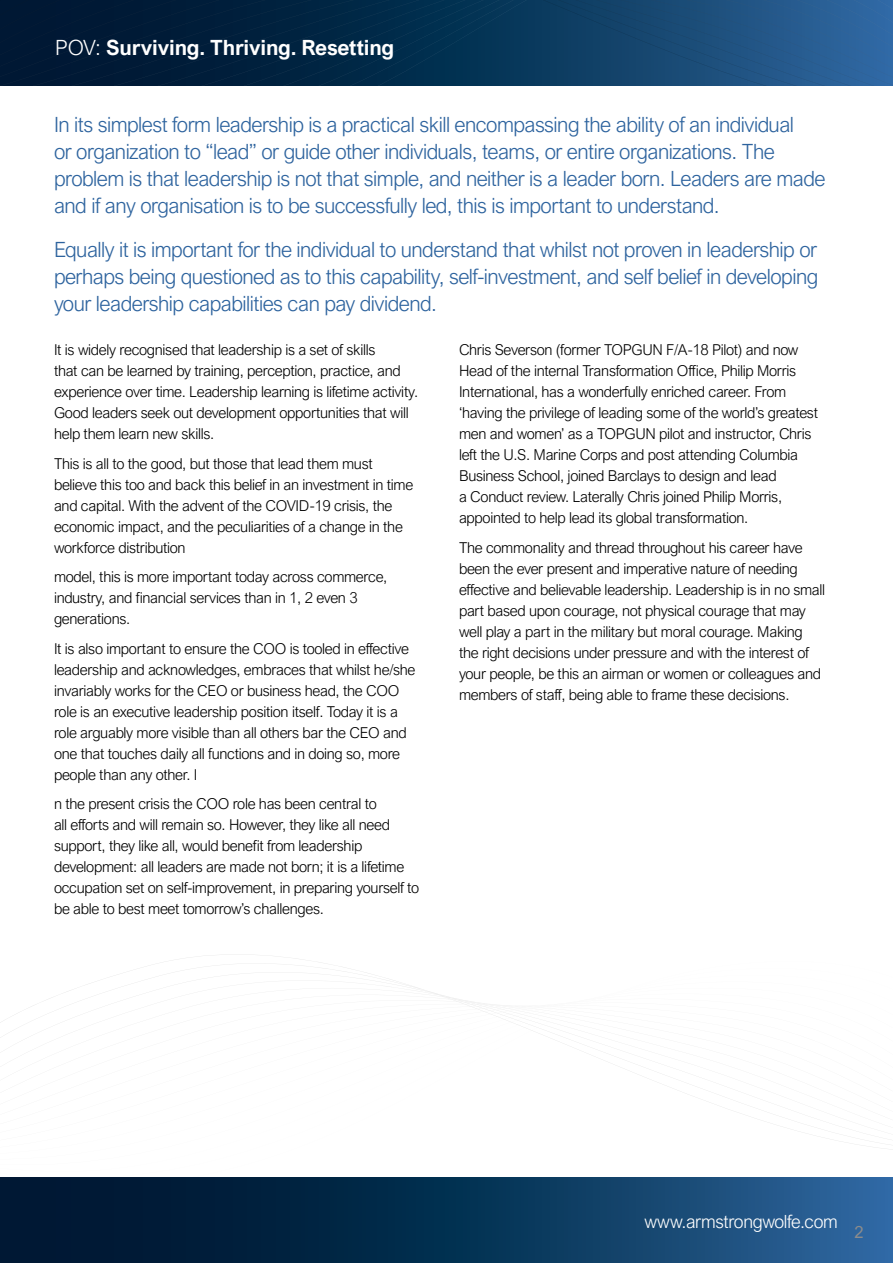
<style>
.page{position:relative;width:893px;height:1263px;background:#fff}
.page>*{position:absolute;margin:0;border:0;box-sizing:border-box;transform-origin:0 0}
.t1{font:300 21px/27px "Arial Nova";letter-spacing:-.025em;color:#2d639e}
.t2{font:700 21px "Arial Nova";letter-spacing:-.01em;color:#fff}
.t3{font:300 18.15px "Arial Nova";letter-spacing:-.02em;color:#fff}
.t4{font:16.5px "Arial Nova";color:#8c8c8c}
.t5{font:300 15px/21px "Arial Nova";letter-spacing:-.02em;color:#000}
.s1{font-weight:300}
</style>
<div class="page">
<svg style="left:0;top:0;width:893px;height:85px;background:#0c355a"></svg>
<svg style="left:0;top:1177px;width:525px;height:1px"></svg>
<svg style="left:0;top:1178px;width:893px;height:85px;background:#0c355a"></svg>
<h1 class="t2" style="left:55px;top:39px;width:341px"><span class="s1">POV:</span> Surviving. Thriving. Resetting</h1>
<p class="t1" style="left:54px;top:113px;width:773px">In its simplest form leadership is a practical skill encompassing the ability of an individual<br>or organization to “lead” or guide other individuals, teams, or entire organizations. The problem is that leadership is not that simple, and neither is a leader born. Leaders are made and if any organisation is to be successfully led, this is important to understand.</p>
<p class="t1" style="left:54px;top:238px;width:766px;text-align:justify">Equally it is important for the individual to understand that whilst not proven in leadership or perhaps being questioned as to this capability, self-investment, and self belief in developing your leadership capabilities can pay dividend.</p>
<p class="t5" style="left:54px;top:341px;width:366px">It is widely recognised that leadership is a set of skills<br>that can be learned by training, perception, practice, and experience over time. Leadership learning is lifetime activity.<br>Good leaders seek out development opportunities that will help them learn new skills.</p>
<p class="t5" style="left:54px;top:454px;width:361px">This is all to the good, but those that lead them must believe this too and back this belief in an investment in time and capital. With the advent of the COVID-19 crisis, the economic impact, and the peculiarities of a change in the workforce distribution</p>
<p class="t5" style="left:54px;top:568px;width:335px">model, this is more important today across commerce, industry, and financial services than in 1, 2 even 3 generations.</p>
<p class="t5" style="left:54px;top:639px;width:363px">It is also important to ensure the COO is tooled in effective leadership and acknowledges, embraces that whilst he/she invariably works for the CEO or business head, the COO role is an executive leadership position itself. Today it is a role arguably more visible than all others bar the CEO and one that touches daily all functions and in doing so, more people than any other. I</p>
<p class="t5" style="left:54px;top:795px;width:367px">n the present crisis the COO role has been central to<br>all efforts and will remain so. However, they like all need support, they like all, would benefit from leadership development: all leaders are made not born; it is a lifetime occupation set on self-improvement, in preparing yourself to be able to best meet tomorrow’s challenges.</p>
<p class="t5" style="left:459px;top:341px;width:361px">Chris Severson (former TOPGUN F/A-18 Pilot) and now Head of the internal Transformation Office, Philip Morris International, has a wonderfully enriched career. From ‘having the privilege of leading some of the world’s greatest men and women’ as a TOPGUN pilot and instructor, Chris left the U.S. Marine Corps and post attending Columbia Business School, joined Barclays to design and lead<br>a Conduct review. Laterally Chris joined Philip Morris, appointed to help lead its global transformation.</p>
<p class="t5" style="left:459px;top:538px;width:368px">The commonality and thread throughout his career have been the ever present and imperative nature of needing effective and believable leadership. Leadership is in no small part based upon courage, not physical courage that may well play a part in the military but moral courage. Making the right decisions under pressure and with the interest of your people, be this an airman or women or colleagues and members of staff, being able to frame these decisions.</p>
<p class="t3" style="left:644px;top:1214px;width:195px">www.armstrongwolfe.com</p>
<p class="t4" style="left:854px;top:1222px;width:11px">2</p>
</div>
